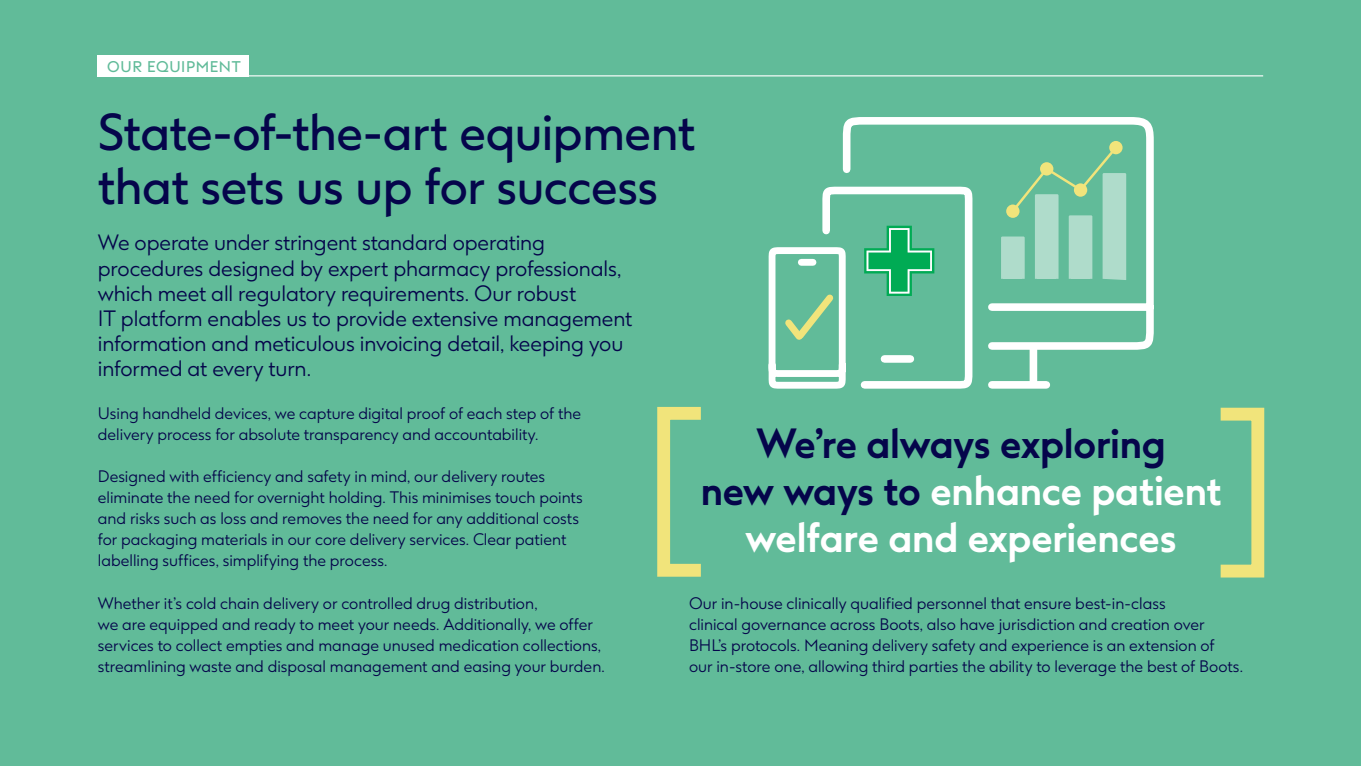
<style>
.page{position:relative;width:1361px;height:766px;background:#fff}
.page>*{position:absolute;margin:0;border:0;box-sizing:border-box;transform-origin:0 0}
.Folio_Campaign{font:49.05px/53.8px "Boots Sharp";letter-spacing:-.01em;color:#05054b}
.Folio_Campaign-2{font:700 39.9px/46.8px "Boots Sharp";letter-spacing:-.005em;color:#fff;text-align:center}
.Folio_Campaign-3{font:300 21px/25.2px "Boots Sharp";letter-spacing:-.005em;color:#05054b}
.Folio_Campaign-4{font:300 15.75px/21px "Boots Sharp";color:#05054b}
.Folio_Campaign-5{font:14.7px "Boots Sharp";letter-spacing:.045em;color:#61bb99}
.s1{color:#05054b}
</style>
<div class="page">
<div style="left:0;top:0;width:1361px;height:765px;background:#61bb99"></div>
<hr style="left:98px;top:75px;width:1165px;height:1px;background:#fff">
<div style="left:98px;top:55px;width:151px;height:21px;background:#fff"></div>
<div style="left:657px;top:407px;width:50px;height:169px;border:13px solid #f1e47b"></div>
<div style="left:1214px;top:407px;width:50px;height:170px;border:13px solid #f1e47b"></div>
<svg style="left:822px;top:117px;width:332px;height:272px"></svg>
<svg style="left:1001px;top:141px;width:125px;height:139px"></svg>
<svg style="left:768px;top:244px;width:81px;height:145px"></svg>
<p class="Folio_Campaign-5" style="left:107px;top:57px;width:135px">OUR EQUIPMENT</p>
<p class="Folio_Campaign" style="left:98px;top:105px;width:599px">State-of-the-art equipment that sets us up for success</p>
<p class="Folio_Campaign-3" style="left:98px;top:230px;width:536px">We operate under stringent standard operating procedures designed by expert pharmacy professionals, which meet all regulatory requirements. Our robust<br>IT platform enables us to provide extensive management information and meticulous invoicing detail, keeping you informed at every turn.</p>
<p class="Folio_Campaign-4" style="left:98px;top:402px;width:485px">Using handheld devices, we capture digital proof of each step of the delivery process for absolute transparency and accountability.</p>
<p class="Folio_Campaign-4" style="left:98px;top:466px;width:486px">Designed with efficiency and safety in mind, our delivery routes eliminate the need for overnight holding. This minimises touch points and risks such as loss and removes the need for any additional costs for packaging materials in our core delivery services. Clear patient labelling suffices, simplifying the process.</p>
<p class="Folio_Campaign-4" style="left:98px;top:592px;width:508px">Whether it’s cold chain delivery or controlled drug distribution,<br>we are equipped and ready to meet your needs. Additionally, we offer services to collect empties and manage unused medication collections, streamlining waste and disposal management and easing your burden.</p>
<p class="Folio_Campaign-2" style="left:701px;top:420px;width:522px"><span class="s1">We’re always exploring<br>new ways to</span> enhance patient welfare and experiences</p>
<p class="Folio_Campaign-4" style="left:689px;top:592px;width:555px">Our in-house clinically qualified personnel that ensure best-in-class<br>clinical governance across Boots, also have jurisdiction and creation over BHL’s protocols. Meaning delivery safety and experience is an extension of<br>our in-store one, allowing third parties the ability to leverage the best of Boots.</p>
</div>
